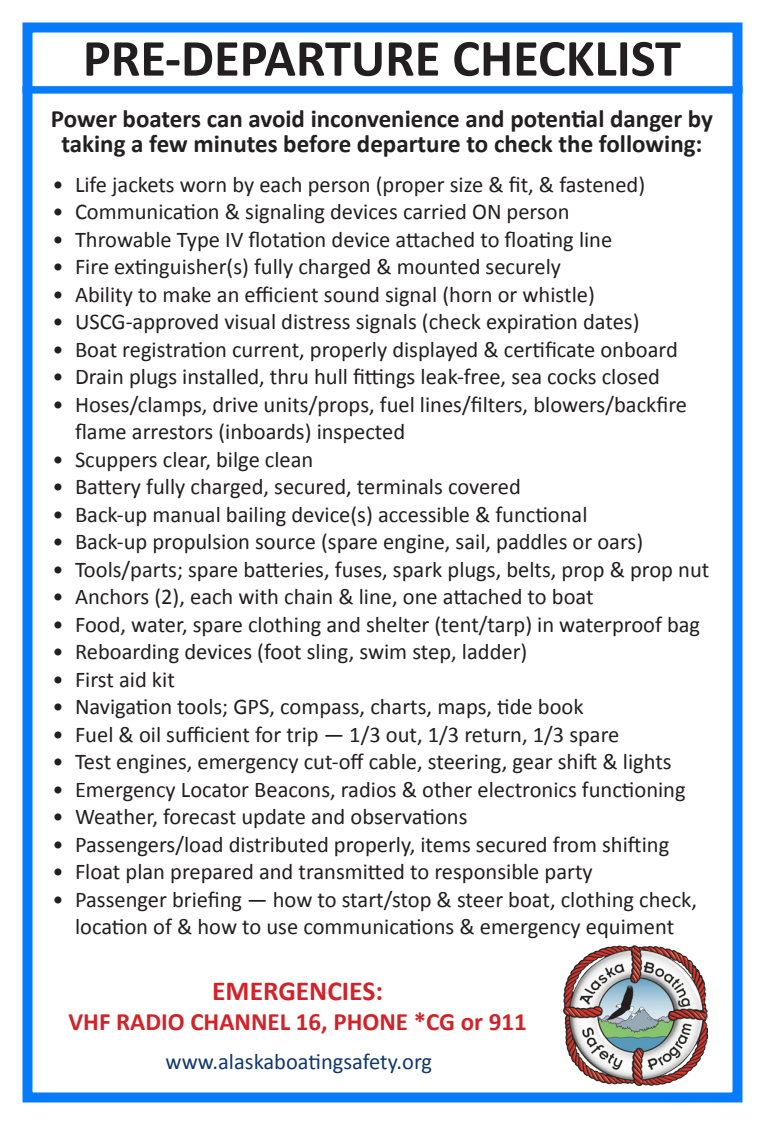
<style>
.page{position:relative;width:765px;height:1125px;background:#fff}
.page>*{position:absolute;margin:0;border:0;box-sizing:border-box;transform-origin:0 0}
.t1{font:700 52.5px "Calibri";color:#231f20}
.t2{font:700 27.5px "Calibri";color:#d1232a}
.t3{font:700 25px "Calibri";color:#231f20}
.t4{font:700 25px "Calibri";color:#d1232a}
.t5{font:22.5px/27.5px "Calibri";color:#231f20}
.t6{font:22.5px "Calibri";color:#10376e}
</style>
<div class="page">
<div style="left:22px;top:22px;width:720px;height:1080px;border:10px solid #067bfc"></div>
<div style="left:22px;top:86px;width:720px;height:8px;background:#067bfc"></div>
<img style="left:564px;top:945px;width:144px;height:141px">
<p class="t1" style="left:83px;top:25px;width:600px">PRE-DEPARTURE CHECKLIST</p>
<p class="t3" style="left:51px;top:103px;width:664px">Power boaters can avoid inconvenience and potential danger by</p>
<p class="t3" style="left:61px;top:128px;width:643px">taking a few minutes before departure to check the following:</p>
<p class="t5" style="left:52px;top:171px;width:594px">• Life jackets worn by each person (proper size &amp; fit, &amp; fastened)</p>
<p class="t5" style="left:52px;top:198px;width:519px">• Communication &amp; signaling devices carried ON person</p>
<p class="t5" style="left:52px;top:226px;width:561px">• Throwable Type IV flotation device attached to floating line</p>
<p class="t5" style="left:52px;top:253px;width:510px">• Fire extinguisher(s) fully charged &amp; mounted securely</p>
<p class="t5" style="left:52px;top:281px;width:544px">• Ability to make an efficient sound signal (horn or whistle)</p>
<p class="t5" style="left:52px;top:308px;width:589px">• USCG-approved visual distress signals (check expiration dates)</p>
<p class="t5" style="left:52px;top:336px;width:627px">• Boat registration current, properly displayed &amp; certificate onboard</p>
<p class="t5" style="left:52px;top:363px;width:609px">• Drain plugs installed, thru hull fittings leak-free, sea cocks closed</p>
<p class="t5" style="left:75px;top:391px;width:614px;text-indent:-22px">• Hoses/clamps, drive units/props, fuel lines/filters, blowers/backfire flame arrestors (inboards) inspected</p>
<p class="t5" style="left:52px;top:446px;width:262px">• Scuppers clear, bilge clean</p>
<p class="t5" style="left:52px;top:473px;width:470px">• Battery fully charged, secured, terminals covered</p>
<p class="t5" style="left:52px;top:501px;width:537px">• Back-up manual bailing device(s) accessible &amp; functional</p>
<p class="t5" style="left:52px;top:528px;width:592px">• Back-up propulsion source (spare engine, sail, paddles or oars)</p>
<p class="t5" style="left:52px;top:556px;width:658px">• Tools/parts; spare batteries, fuses, spark plugs, belts, prop &amp; prop nut</p>
<p class="t5" style="left:52px;top:583px;width:543px">• Anchors (2), each with chain &amp; line, one attached to boat</p>
<p class="t5" style="left:52px;top:611px;width:649px">• Food, water, spare clothing and shelter (tent/tarp) in waterproof bag</p>
<p class="t5" style="left:52px;top:638px;width:476px">• Reboarding devices (foot sling, swim step, ladder)</p>
<p class="t5" style="left:52px;top:666px;width:124px">• First aid kit</p>
<p class="t5" style="left:52px;top:693px;width:533px">• Navigation tools; GPS, compass, charts, maps, tide book</p>
<p class="t5" style="left:52px;top:721px;width:568px">• Fuel &amp; oil sufficient for trip — 1/3 out, 1/3 return, 1/3 spare</p>
<p class="t5" style="left:52px;top:748px;width:621px">• Test engines, emergency cut-off cable, steering, gear shift &amp; lights</p>
<p class="t5" style="left:52px;top:776px;width:635px">• Emergency Locator Beacons, radios &amp; other electronics functioning</p>
<p class="t5" style="left:52px;top:803px;width:417px">• Weather, forecast update and observations</p>
<p class="t5" style="left:52px;top:831px;width:618px">• Passengers/load distributed properly, items secured from shifting</p>
<p class="t5" style="left:52px;top:858px;width:542px">• Float plan prepared and transmitted to responsible party</p>
<p class="t5" style="left:52px;top:886px;width:646px;text-align:center">• Passenger briefing — how to start/stop &amp; steer boat, clothing check, location of &amp; how to use communications &amp; emergency equiment</p>
<p class="t2" style="left:212px;top:973px;width:172px">EMERGENCIES:</p>
<p class="t4" style="left:69px;top:1006px;width:460px">VHF RADIO CHANNEL 16, PHONE *CG or 911</p>
<p class="t6" style="left:165px;top:1047px;width:268px">www.alaskaboatingsafety.org</p>
</div>
